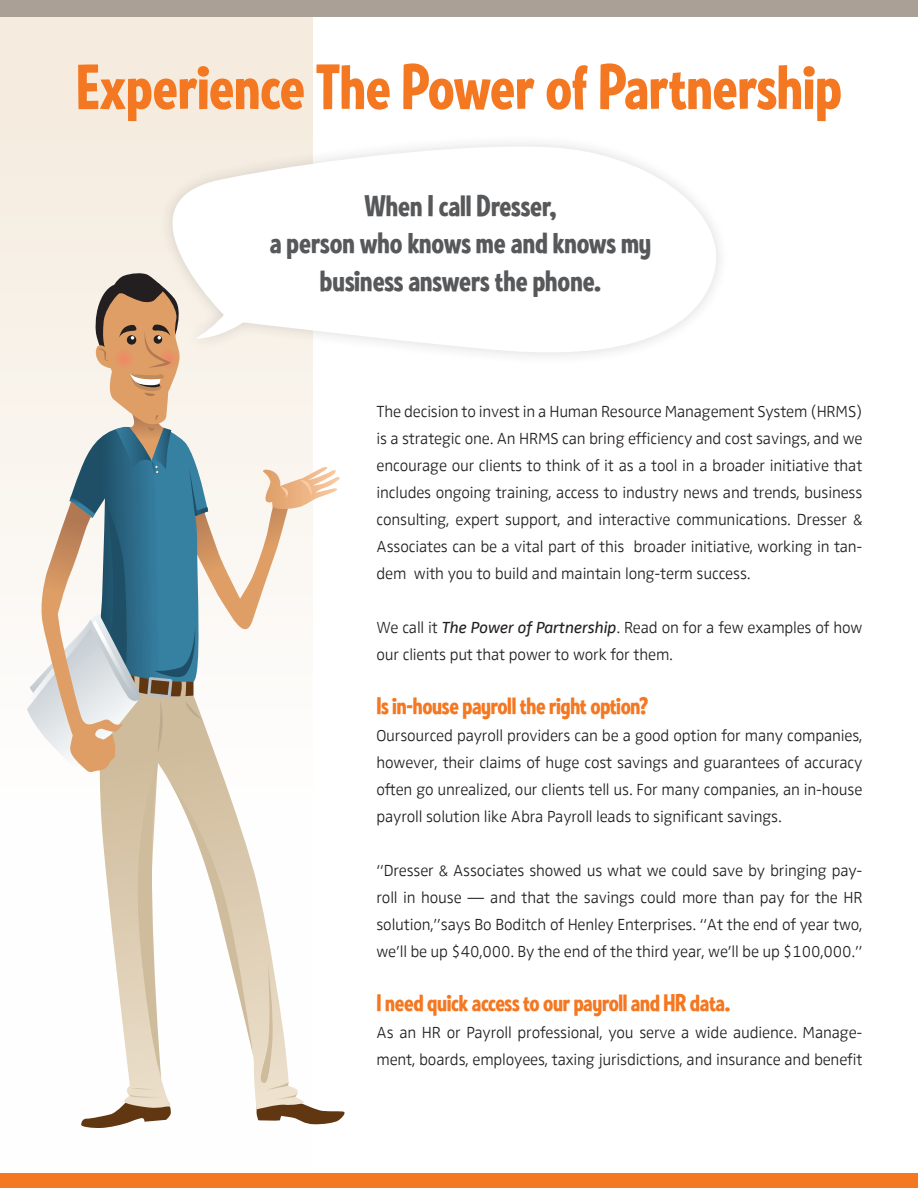
<style>
.page{position:relative;width:918px;height:1188px;background:#fff}
.page>*{position:absolute;margin:0;border:0;box-sizing:border-box;transform-origin:0 0}
.Headline_1{font:63px "Ed Gothic";color:#f47721}
.Pull_Quote{font:30px/37.5px "Ed Gothic";color:#57585a;text-align:center}
.subhead_1{font:24px "Ed Gothic";letter-spacing:-.01em;color:#f47721}
.body_no_indent{font:300 16.5px/27px "Zwo";letter-spacing:-.01em;color:#231f20;text-align:justify}
.s1{font-weight:400;font-style:italic}
</style>
<div class="page">
<div style="left:0;top:0;width:312px;height:1188px;background:linear-gradient(to bottom,#f4ebde,#fff)"></div>
<div style="left:0;top:1173px;width:918px;height:15px;background:#f47721"></div>
<div style="left:0;top:0;width:918px;height:16px;background:#aba095"></div>
<div style="left:160px;top:132px;width:571px;height:233px;background:#231f20;opacity:.16"></div>
<svg style="left:111px;top:141px;width:620px;height:214px"></svg>
<svg style="left:27px;top:272px;width:319px;height:856px"></svg>
<p class="Headline_1" style="left:76px;top:50px;width:767px">Experience The Power of Partnership</p>
<p class="Pull_Quote" style="left:270px;top:187px;width:383px">When I call Dresser,<br>a person who knows me and knows my business answers the phone.</p>
<p class="body_no_indent" style="left:376px;top:397px;width:488px">The decision to invest in a Human Resource Management System (HRMS) is a strategic one. An HRMS can bring efficiency and cost savings, and we encourage our clients to think of it as a tool in a broader initiative that includes ongoing training, access to industry news and trends, business consulting, expert support, and interactive communications. Dresser &amp; Associates can be a vital part of this broader initiative, working in tan&shy;dem with you to build and maintain long-term success.</p>
<p class="body_no_indent" style="left:376px;top:613px;width:488px">We call it <span class="s1">The Power of Partnership</span>. Read on for a few examples of how our clients put that power to work for them.</p>
<p class="subhead_1" style="left:376px;top:691px;width:274px">Is in-house payroll the right option?</p>
<p class="body_no_indent" style="left:376px;top:721px;width:488px">Oursourced payroll providers can be a good option for many companies, however, their claims of huge cost savings and guarantees of accuracy often go unrealized, our clients tell us. For many companies, an in-house payroll solution like Abra Payroll leads to significant savings.</p>
<p class="body_no_indent" style="left:376px;top:856px;width:488px">“Dresser &amp; Associates showed us what we could save by bringing pay&shy;roll in house — and that the savings could more than pay for the HR solution,”says Bo Boditch of Henley Enterprises. “At the end of year two, we’ll be up $40,000. By the end of the third year, we’ll be up $100,000.”</p>
<p class="subhead_1" style="left:376px;top:988px;width:355px">I need quick access to our payroll and HR data.</p>
<p class="body_no_indent" style="left:376px;top:1018px;width:488px">As an HR or Payroll professional, you serve a wide audience. Manage&shy;ment, boards, employees, taxing jurisdictions, and insurance and benefit</p>
</div>
